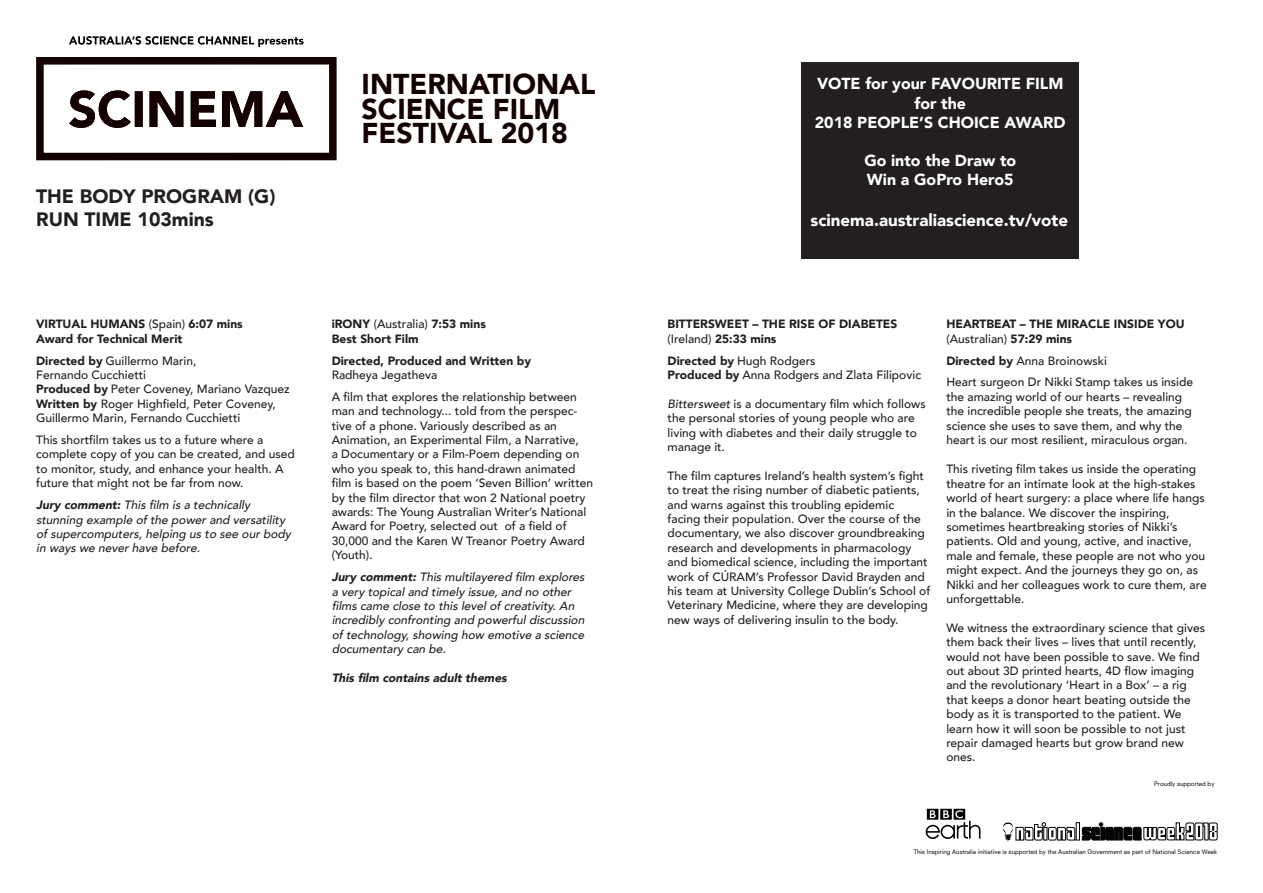
<style>
.page{position:relative;width:1263px;height:893px;background:#fff}
.page>*{position:absolute;margin:0;border:0;box-sizing:border-box;transform-origin:0 0}
.t1{font:900 28.5px/24.3px "Avenir";color:#140000}
.t2{font:900 19.35px/23.2px "Avenir";color:#231f20}
.t3{font:900 16.8px "Avenir";color:#fff}
.t4{font:900 15.9px/19px "Avenir";color:#fff;text-align:center}
.t5{font:500 12px/14.4px "Avenir";color:#231f20}
.t6{font:italic 500 12px/14.4px "Avenir";color:#231f20}
.t7{font:900 12px/14.4px "Avenir";color:#231f20}
.t8{font:italic 900 12px "Avenir";color:#231f20}
.t9{font:6.15px "Neuzeit SLT Std";color:#000}
.s1{font-weight:500}
.s2{font-weight:900}
.s3{font-style:italic}
</style>
<div class="page">
<div style="left:36px;top:57px;width:301px;height:103px;border:8px solid #140000"></div>
<svg style="left:222px;top:91px;width:81px;height:36px"></svg>
<svg style="left:191px;top:91px;width:25px;height:36px"></svg>
<svg style="left:150px;top:91px;width:33px;height:36px"></svg>
<div style="left:135px;top:91px;width:8px;height:36px;background:#140000"></div>
<svg style="left:69px;top:90px;width:62px;height:38px"></svg>
<svg style="left:69px;top:36px;width:235px;height:11px"></svg>
<div style="left:801px;top:62px;width:278px;height:196px;background:#231f20"></div>
<svg style="left:926px;top:809px;width:54px;height:30px"></svg>
<svg style="left:1003px;top:822px;width:214px;height:20px"></svg>
<p class="t2" style="left:36px;top:184px;width:241px">THE BODY PROGRAM (G)<br>RUN TIME 103mins</p>
<p class="t7" style="left:36px;top:317px;width:208px">VIRTUAL HUMANS <span class="s1">(Spain)</span> 6:07 mins<br>Award for Technical Merit</p>
<p class="t5" style="left:36px;top:352px;width:255px"><span class="s2">Directed by</span> Guillermo Marin,<br>Fernando Cucchietti<br><span class="s2">Produced by</span> Peter Coveney, Mariano Vazquez</p>
<p class="t5" style="left:36px;top:396px;width:241px"><span class="s2">Written by</span> Roger Highfield, Peter Coveney,<br>Guillermo Marin, Fernando Cucchietti</p>
<p class="t5" style="left:36px;top:432px;width:260px">This shortfilm takes us to a future where a complete copy of you can be created, and used to monitor, study, and enhance your health. A future that might not be far from now.</p>
<p class="t6" style="left:36px;top:497px;width:260px"><span class="s2">Jury comment:</span>Thisfilm isatechnically stunning example ofthe powerand versatility ofsupercomputers,helping usto see ourbody in wayswe neverhave before.</p>
<p class="t1" style="left:362px;top:71px;width:235px">INTERNATIONAL<br>SCIENCE FILM<br>FESTIVAL 2018</p>
<p class="t7" style="left:332px;top:317px;width:156px">iRONY <span class="s1">(Australia)</span> 7:53 mins<br>Best Short Film</p>
<p class="t7" style="left:332px;top:353px;width:201px">Directed, Produced and Written by<br><span class="s1">Radheya Jegatheva</span></p>
<p class="t5" style="left:332px;top:389px;width:263px">A film that explores the relationship between man and technology... told from the perspec&shy;tive of a phone. Variously described as an Animation, an Experimental Film, a Narrative,<br>a Documentary or a Film-Poem depending on who you speak to, this hand-drawn animated film is based on the poem ‘Seven Billion’ written by the film director that won 2 National poetry awards: The Young Australian Writer’s National Award for Poetry, selected out of a field of 30,000 and the Karen W Treanor Poetry Award (Youth).</p>
<p class="t6" style="left:332px;top:569px;width:258px"><span class="s2">Jury comment:</span>Thismultilayered film explores averytopicaland timelyissue,and no other filmscame close to thislevelofcreativity.An incrediblyconfronting and powerfuldiscussion oftechnology,showing how emotive ascience documentarycan be.</p>
<p class="t8" style="left:332px;top:667px;width:180px">Thisfilm containsadultthemes</p>
<p class="t4" style="left:815px;top:74px;width:252px">VOTE for your FAVOURITE FILM for the<br>2018 PEOPLE’S CHOICE AWARD</p>
<p class="t4" style="left:864px;top:150px;width:153px;text-align:left">Go into the Draw to<br>Win a GoPro Hero5</p>
<p class="t3" style="left:810px;top:206px;width:259px">scinema.australiascience.tv/vote</p>
<p class="t7" style="left:668px;top:317px;width:231px">BITTERSWEET – THE RISE OF DIABETES <span class="s1">(Ireland)</span> 25:33 mins</p>
<p class="t5" style="left:668px;top:352px;width:255px"><span class="s2">Directed by</span> Hugh Rodgers<br><span class="s2">Produced by</span> Anna Rodgers and Zlata Filipovic</p>
<p class="t5" style="left:668px;top:396px;width:260px"><span class="s3">Bittersweet</span> is a documentary film which follows the personal stories of young people who are living with diabetes and their daily struggle to manage it.</p>
<p class="t5" style="left:668px;top:468px;width:264px">The film captures Ireland’s health system’s fight to treat the rising number of diabetic patients, and warns against this troubling epidemic<br>facing their population. Over the course of the documentary, we also discover groundbreaking research and developments in pharmacology and biomedical science, including the important work of CÚRAM’s Professor David Brayden and his team at University College Dublin’s School of Veterinary Medicine, where they are developing new ways of delivering insulin to the body.</p>
<p class="t7" style="left:946px;top:317px;width:240px">HEARTBEAT – THE MIRACLE INSIDE YOU <span class="s1">(Australian)</span> 57:29 mins</p>
<p class="t5" style="left:946px;top:352px;width:162px"><span class="s2">Directed by</span> Anna Broinowski</p>
<p class="t5" style="left:946px;top:374px;width:248px">Heart surgeon Dr Nikki Stamp takes us inside the amazing world of our hearts – revealing the incredible people she treats, the amazing science she uses to save them, and why the heart is our most resilient, miraculous organ.</p>
<p class="t5" style="left:946px;top:461px;width:262px">This riveting film takes us inside the operating theatre for an intimate look at the high-stakes world of heart surgery: a place where life hangs in the balance. We discover the inspiring, sometimes heartbreaking stories of Nikki’s patients. Old and young, active, and inactive, male and female, these people are not who you might expect. And the journeys they go on, as Nikki and her colleagues work to cure them, are unforgettable.</p>
<p class="t5" style="left:946px;top:620px;width:260px">We witness the extraordinary science that gives them back their lives – lives that until recently, would not have been possible to save. We find out about 3D printed hearts, 4D flow imaging and the revolutionary ‘Heart in a Box’ – a rig that keeps a donor heart beating outside the body as it is transported to the patient. We learn how it will soon be possible to not just repair damaged hearts but grow brand new ones.</p>
<p class="t9" style="left:1154px;top:780px;width:62px">Proudly supported by</p>
<p class="t9" style="left:914px;top:848px;width:305px">This Inspiring Australia initiative is supported by the Australian Government as part of National Science Week</p>
</div>
